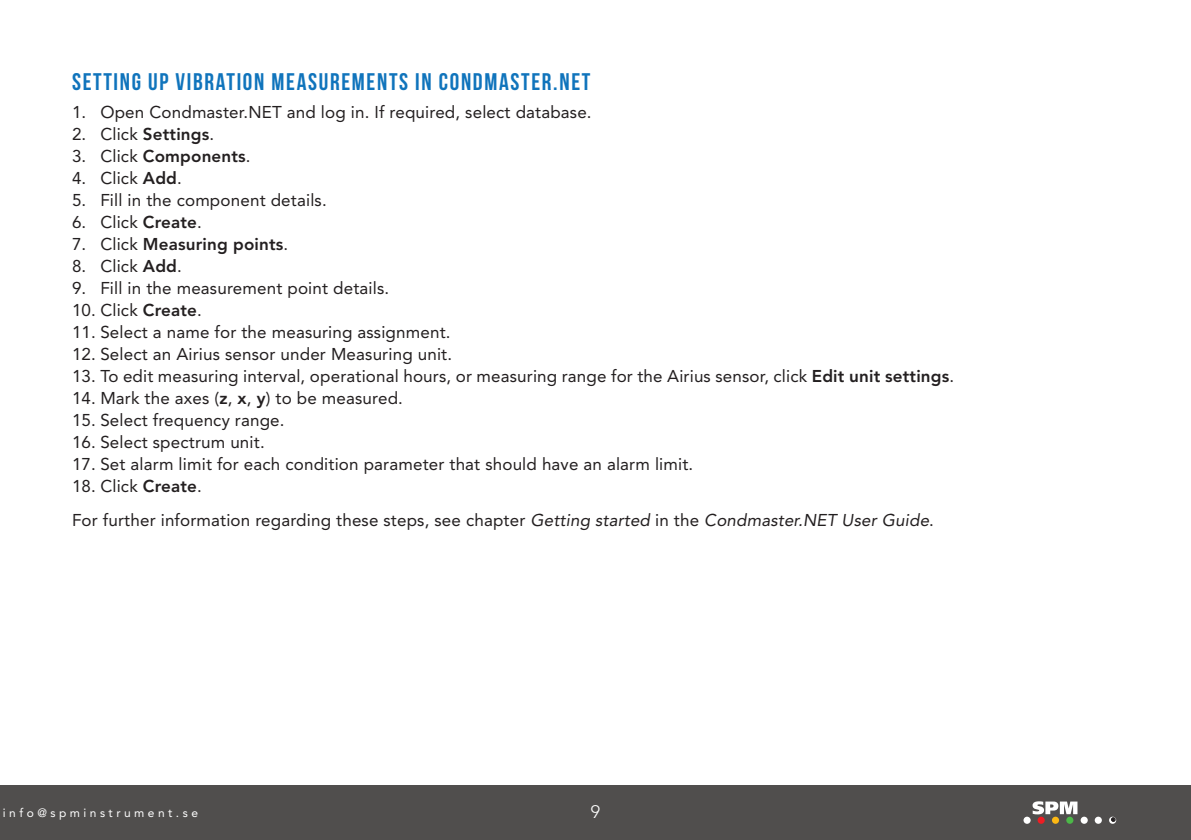
<style>
.page{position:relative;width:1191px;height:840px;background:#fff}
.page>*{position:absolute;margin:0;border:0;box-sizing:border-box;transform-origin:0 0}
.Normal__9_pkt{font:700 24px "Bebas Neue";letter-spacing:.07em;color:#1074bc}
.t1{font:300 18px "Avenir LT Std";color:#fff}
.Brödtext{font:17px "Avenir LT Std";letter-spacing:.01em;color:#231f20}
.t2{font:800 17px "Avenir LT Std";letter-spacing:.01em;color:#231f20}
.t3{font:12px "Avenir LT Std";letter-spacing:.29em;color:#fff}
.s1{font-weight:800}
.s2{font-weight:400}
.s3{font-style:italic}
</style>
<div class="page">
<div style="left:0;top:784px;width:1191px;height:55px;background:#504e4d"></div>
<svg style="left:1032px;top:801px;width:45px;height:13px"></svg>
<div style="left:1024px;top:816px;width:6px;height:7px;background:#fff;border-radius:50%"></div>
<div style="left:1094px;top:816px;width:7px;height:7px;background:#fff;border-radius:50%"></div>
<div style="left:1066px;top:816px;width:7px;height:7px;background:#4cb848;border-radius:50%"></div>
<div style="left:1052px;top:816px;width:7px;height:7px;background:#fcb814;border-radius:50%"></div>
<div style="left:1037px;top:816px;width:7px;height:7px;background:#ee1d23;border-radius:50%"></div>
<div style="left:1080px;top:816px;width:7px;height:7px;background:#fff;border-radius:50%"></div>
<svg style="left:1109px;top:816px;width:7px;height:7px"></svg>
<svg style="left:1111px;top:817px;width:4px;height:4px"></svg>
<p class="Normal__9_pkt" style="left:72px;top:69px;width:520px">SETTING UP VIBRATION MEASUREMENTS IN CONDMASTER.NET</p>
<p class="Brödtext" style="left:72px;top:102px;width:521px">1. Open Condmaster.NET and log in. If required, select database.</p>
<p class="Brödtext" style="left:72px;top:124px;width:144px">2. Click <span class="s1">Settings</span>.</p>
<p class="t2" style="left:72px;top:146px;width:180px"><span class="s2">3. Click</span> Components<span class="s2">.</span></p>
<p class="Brödtext" style="left:72px;top:168px;width:111px">4. Click <span class="s1">Add</span>.</p>
<p class="Brödtext" style="left:72px;top:190px;width:256px">5. Fill in the component details.</p>
<p class="Brödtext" style="left:72px;top:212px;width:131px">6. Click <span class="s1">Create</span>.</p>
<p class="t2" style="left:72px;top:234px;width:218px"><span class="s2">7. Click</span> Measuring points<span class="s2">.</span></p>
<p class="Brödtext" style="left:72px;top:256px;width:111px">8. Click <span class="s1">Add</span>.</p>
<p class="Brödtext" style="left:72px;top:278px;width:319px">9. Fill in the measurement point details.</p>
<p class="Brödtext" style="left:72px;top:300px;width:131px">10. Click <span class="s1">Create</span>.</p>
<p class="Brödtext" style="left:72px;top:322px;width:380px">11. Select a name for the measuring assignment.</p>
<p class="Brödtext" style="left:72px;top:344px;width:382px">12. Select an Airius sensor under Measuring unit.</p>
<p class="Brödtext" style="left:72px;top:366px;width:883px">13. To edit measuring interval, operational hours, or measuring range for the Airius sensor, click <span class="s1">Edit unit settings</span>.</p>
<p class="Brödtext" style="left:72px;top:388px;width:332px">14. Mark the axes (<span class="s1">z</span>, <span class="s1">x</span>, <span class="s1">y</span>) to be measured.</p>
<p class="Brödtext" style="left:72px;top:410px;width:214px">15. Select frequency range.</p>
<p class="Brödtext" style="left:72px;top:432px;width:194px">16. Select spectrum unit.</p>
<p class="Brödtext" style="left:72px;top:454px;width:623px">17. Set alarm limit for each condition parameter that should have an alarm limit.</p>
<p class="Brödtext" style="left:72px;top:476px;width:131px">18. Click <span class="s1">Create</span>.</p>
<p class="Brödtext" style="left:72px;top:510px;width:863px">For further information regarding these steps, see chapter <span class="s3">Getting started</span> in the <span class="s3">Condmaster.NET User Guide</span>.</p>
<p class="t3" style="left:3px;top:805px;width:197px">info@spminstrument.se</p>
<p class="t1" style="left:591px;top:800px;width:11px">9</p>
</div>
